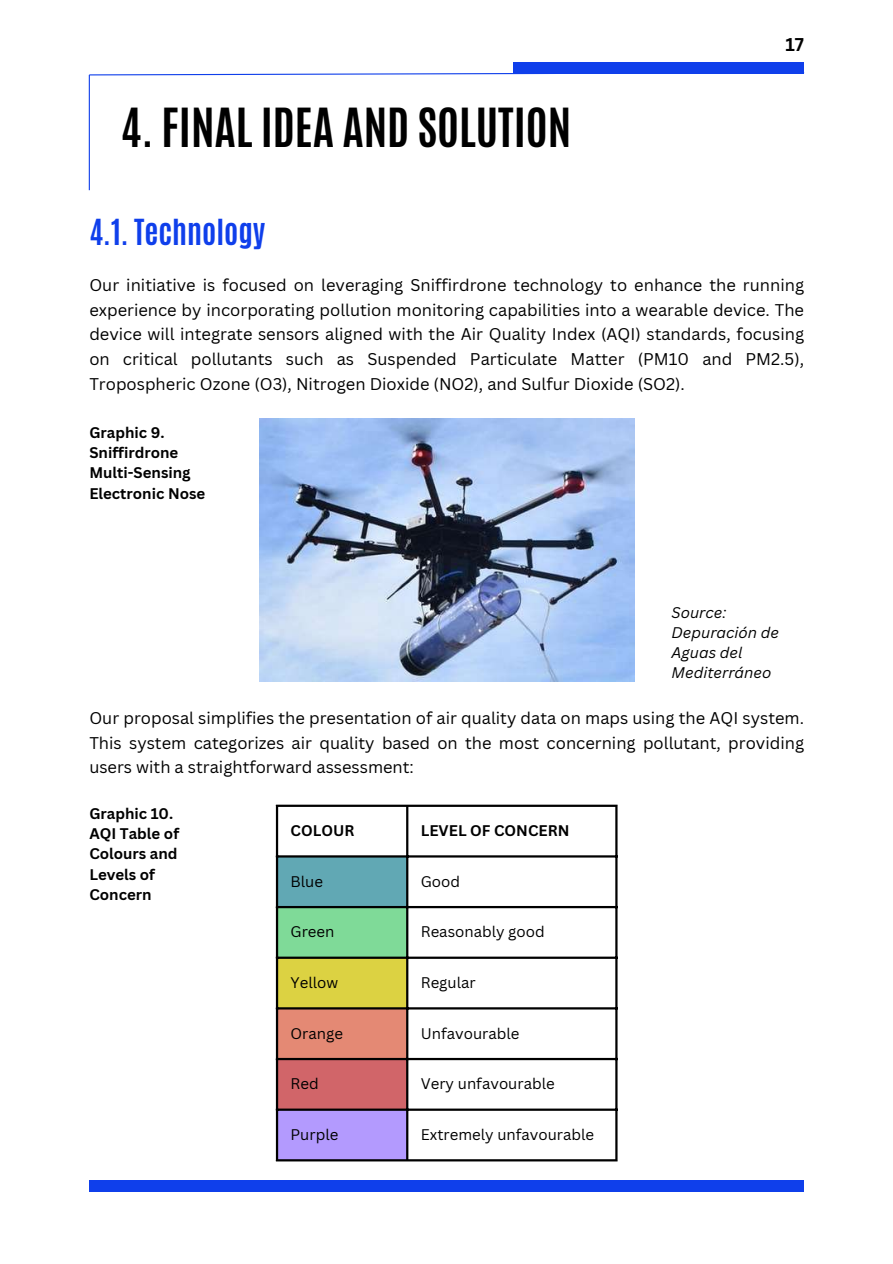
<style>
.page{position:relative;width:893px;height:1264px;background:#fff}
.page>*{position:absolute;margin:0;border:0;box-sizing:border-box;transform-origin:0 0}
.t1{font:700 45px "Antonio";color:#000}
.t2{font:700 30px "Antonio";color:#0f3feb}
.t3{font:700 18px "Canva Sans";color:#000}
.t4{font:16.5px/24.8px "Canva Sans";color:#000;text-align:justify}
.t5{font:700 15px/20.2px "Canva Sans";color:#000}
.t6{font:15px "Canva Sans";color:#000}
.t7{font:italic 15px/20.2px "Canva Sans";color:#000}
</style>
<div class="page">
<div style="left:514px;top:63px;width:290px;height:11px;background:#0f3feb"></div>
<div style="left:89px;top:1180px;width:715px;height:11px;background:#0f3feb"></div>
<hr style="left:89px;top:75px;width:1px;height:115px;background:#0f3feb">
<img style="left:259px;top:419px;width:375px;height:262px">
<div style="left:277px;top:856px;width:130px;height:51px;background:#61a8b4"></div>
<div style="left:277px;top:906px;width:130px;height:52px;background:#7fda98"></div>
<div style="left:277px;top:957px;width:130px;height:51px;background:#dcd242"></div>
<div style="left:277px;top:1008px;width:130px;height:51px;background:#e48974"></div>
<div style="left:277px;top:1058px;width:130px;height:51px;background:#d16569"></div>
<div style="left:277px;top:1109px;width:130px;height:51px;background:#b39afe"></div>
<hr style="left:276px;top:807px;width:2px;height:352px;background:#000">
<hr style="left:406px;top:807px;width:2px;height:352px;background:#000">
<hr style="left:615px;top:807px;width:2px;height:352px;background:#000">
<hr style="left:276px;top:804px;width:341px;height:3px;background:#000">
<hr style="left:276px;top:855px;width:341px;height:2px;background:#000">
<hr style="left:276px;top:906px;width:341px;height:2px;background:#000">
<hr style="left:276px;top:956px;width:341px;height:2px;background:#000">
<hr style="left:276px;top:1007px;width:341px;height:2px;background:#000">
<hr style="left:276px;top:1057px;width:341px;height:3px;background:#000">
<hr style="left:276px;top:1108px;width:341px;height:2px;background:#000">
<hr style="left:276px;top:1159px;width:341px;height:2px;background:#000">
<svg style="left:88px;top:71px;width:717px;height:5px"></svg>
<h1 class="t1" style="left:121px;top:95px;width:452px">4. FINAL IDEA AND SOLUTION</h1>
<p class="t3" style="left:785px;top:31px;width:20px">17</p>
<h2 class="t2" style="left:89px;top:210px;width:177px">4.1. Technology</h2>
<p class="t4" style="left:89px;top:272px;width:716px">Our initiative is focused on leveraging Sniffirdrone technology to enhance the running experience by incorporating pollution monitoring capabilities into a wearable device. The device will integrate sensors aligned with the Air Quality Index (AQI) standards, focusing on critical pollutants such as Suspended Particulate Matter (PM10 and PM2.5), Tropospheric Ozone (O3), Nitrogen Dioxide (NO2), and Sulfur Dioxide (SO2).</p>
<p class="t5" style="left:89px;top:422px;width:117px">Graphic 9.<br>Sniffirdrone<br>Multi-Sensing<br>Electronic Nose</p>
<p class="t7" style="left:671px;top:601px;width:109px">Source:<br>Depuración de<br>Aguas del<br>Mediterráneo</p>
<p class="t4" style="left:89px;top:705px;width:716px">Our proposal simplifies the presentation of air quality data on maps using the AQI system.<br>This system categorizes air quality based on the most concerning pollutant, providing users with a straightforward assessment:</p>
<p class="t5" style="left:89px;top:803px;width:91px">Graphic 10.<br>AQI Table of<br>Colours and<br>Levels of<br>Concern</p>
<p class="t5" style="left:290px;top:820px;width:65px">COLOUR</p>
<p class="t5" style="left:421px;top:820px;width:150px">LEVEL OF CONCERN</p>
<p class="t6" style="left:290px;top:870px;width:34px">Blue</p>
<p class="t6" style="left:421px;top:870px;width:41px">Good</p>
<p class="t6" style="left:290px;top:921px;width:45px">Green</p>
<p class="t6" style="left:421px;top:921px;width:125px">Reasonably good</p>
<p class="t6" style="left:290px;top:972px;width:49px">Yellow</p>
<p class="t6" style="left:421px;top:972px;width:56px">Regular</p>
<p class="t6" style="left:290px;top:1022px;width:54px">Orange</p>
<p class="t6" style="left:421px;top:1022px;width:100px">Unfavourable</p>
<p class="t6" style="left:290px;top:1073px;width:30px">Red</p>
<p class="t6" style="left:421px;top:1073px;width:135px">Very unfavourable</p>
<p class="t6" style="left:290px;top:1124px;width:49px">Purple</p>
<p class="t6" style="left:421px;top:1124px;width:175px">Extremely unfavourable</p>
</div>
